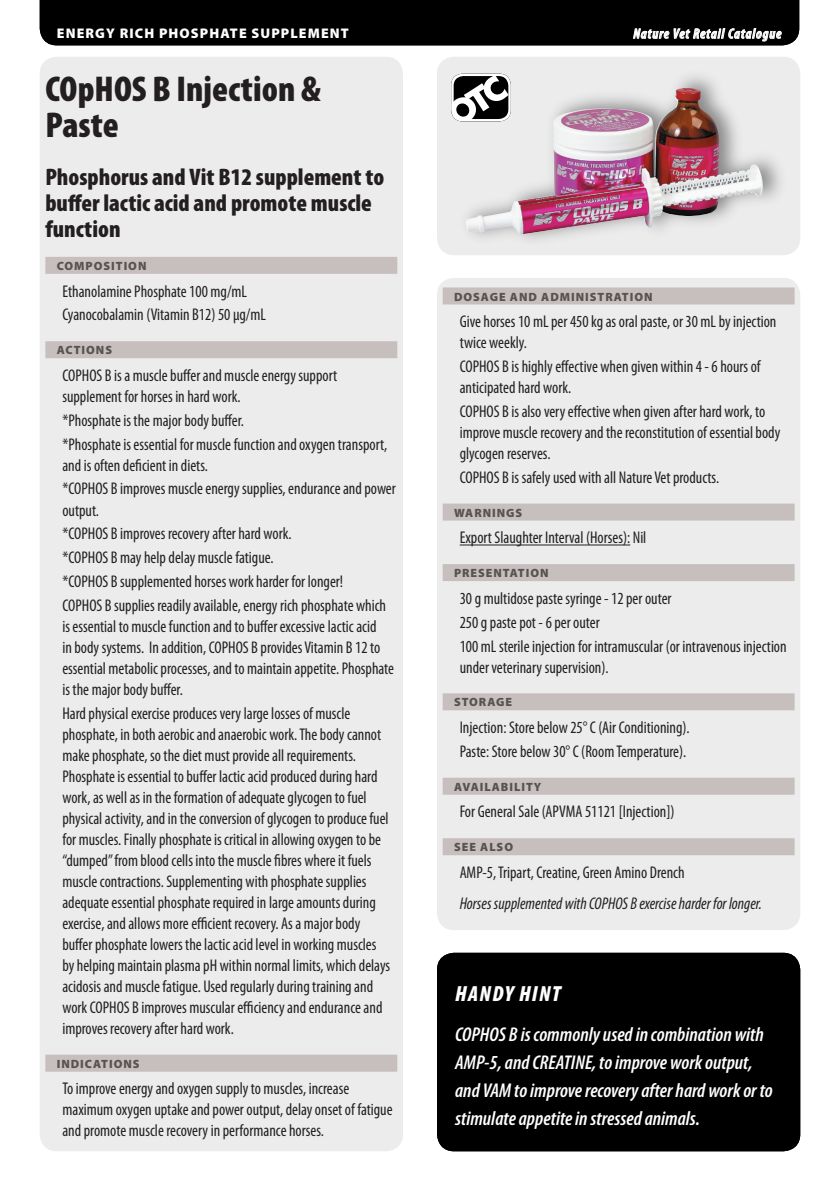
<style>
.page{position:relative;width:840px;height:1191px;background:#fff}
.page>*{position:absolute;margin:0;border:0;box-sizing:border-box;transform-origin:0 0}
.t1{font:900 condensed 36px/36px "Myriad Pro";color:#231f20}
.t2{font:900 condensed 24px/26px "Myriad Pro";color:#231f20}
.t3{font:italic 900 condensed 22px "Myriad Pro";letter-spacing:.06em;color:#fff}
.t4{font:italic 600 condensed 20px/28px "Myriad Pro";color:#fff}
.t5{font:condensed 17px/21px "Myriad Pro";color:#231f20;scale:.95 1}
.t6{font:italic condensed 17px/30.8px "Myriad Pro";color:#231f20;scale:.95 1}
.t7{font:900 14px "Myriad Pro";letter-spacing:.08em;color:#fff}
.t8{font:italic 600 condensed 14px "Myriad Pro";letter-spacing:.07em;color:#fff}
.t9{font:900 12px "Myriad Pro";letter-spacing:.08em;color:#575352}
.s1{font-style:normal}
</style>
<div class="page">
<div style="left:40px;top:57px;width:363px;height:1094px;background:#ececec"></div>
<div style="left:437px;top:57px;width:362px;height:198px;background:#ececec"></div>
<div style="left:437px;top:278px;width:362px;height:652px;background:#ececec"></div>
<div style="left:456px;top:68px;width:331px;height:181px;background:#231f20;opacity:.5"></div>
<img style="left:466px;top:88px;width:296px;height:131px">
<div style="left:437px;top:952px;width:362px;height:199px;background:#000"></div>
<svg style="left:451px;top:74px;width:59px;height:47px"></svg>
<div style="left:45px;top:257px;width:352px;height:17px;background:#c6bfbd"></div>
<div style="left:45px;top:341px;width:352px;height:17px;background:#c6bfbd"></div>
<div style="left:45px;top:1054px;width:352px;height:17px;background:#c6bfbd"></div>
<div style="left:40px;top:0;width:758px;height:45px;background:#000"></div>
<div style="left:442px;top:287px;width:352px;height:17px;background:#c6bfbd"></div>
<div style="left:442px;top:503px;width:352px;height:17px;background:#c6bfbd"></div>
<hr style="left:459px;top:544px;width:171px;height:1px;background:#231f20">
<div style="left:442px;top:564px;width:352px;height:17px;background:#c6bfbd"></div>
<div style="left:442px;top:693px;width:352px;height:17px;background:#c6bfbd"></div>
<div style="left:442px;top:777px;width:352px;height:17px;background:#c6bfbd"></div>
<div style="left:442px;top:838px;width:352px;height:17px;background:#c6bfbd"></div>
<p class="t7" style="left:57px;top:26px;width:293px">ENERGY RICH PHOSPHATE SUPPLEMENT</p>
<p class="t8" style="left:633px;top:26px;width:149px">Nature Vet Retail Catalogue</p>
<p class="t1" style="left:45px;top:71px;width:277px">COpHOS B Injection &amp;<br>Paste</p>
<p class="t2" style="left:45px;top:165px;width:340px">Phosphorus and Vit B12 supplement to buffer lactic acid and promote muscle function</p>
<p class="t9" style="left:57px;top:259px;width:91px">COMPOSITION</p>
<p class="t5" style="left:62px;top:279px;width:216px;line-height:23.8px">Ethanolamine Phosphate 100 mg/mL<br>Cyanocobalamin (Vitamin B12) 50 µg/mL</p>
<p class="t9" style="left:57px;top:343px;width:57px">ACTIONS</p>
<p class="t5" style="left:62px;top:365px;width:290px">COPHOS B is a muscle buffer and muscle energy support supplement for horses in hard work.</p>
<p class="t5" style="left:62px;top:408px;width:343px;line-height:23.8px">*Phosphate is the major body buffer.<br>*Phosphate is essential for muscle function and oxygen transport,</p>
<p class="t5" style="left:62px;top:453px;width:352px;line-height:23.8px">and is often deficient in diets.<br>*COPHOS B improves muscle energy supplies, endurance and power</p>
<p class="t5" style="left:62px;top:498px;width:342px;line-height:23.8px">output.<br>*COPHOS B improves recovery after hard work.<br>*COPHOS B may help delay muscle fatigue.<br>*COPHOS B supplemented horses work harder for longer!<br>COPHOS B supplies readily available, energy rich phosphate which</p>
<p class="t5" style="left:62px;top:616px;width:350px">is essential to muscle function and to buffer excessive lactic acid<br>in body systems. In addition, COPHOS B provides Vitamin B 12 to essential metabolic processes, and to maintain appetite. Phosphate is the major body buffer.</p>
<p class="t5" style="left:62px;top:703px;width:346px">Hard physical exercise produces very large losses of muscle phosphate, in both aerobic and anaerobic work. The body cannot make phosphate, so the diet must provide all requirements.<br>Phosphate is essential to buffer lactic acid produced during hard work, as well as in the formation of adequate glycogen to fuel physical activity, and in the conversion of glycogen to produce fuel for muscles. Finally phosphate is critical in allowing oxygen to be “dumped” from blood cells into the muscle fibres where it fuels muscle contractions. Supplementing with phosphate supplies adequate essential phosphate required in large amounts during exercise, and allows more efficient recovery. As a major body buffer phosphate lowers the lactic acid level in working muscles by helping maintain plasma pH within normal limits, which delays acidosis and muscle fatigue. Used regularly during training and work COPHOS B improves muscular efficiency and endurance and improves recovery after hard work.</p>
<p class="t9" style="left:57px;top:1056px;width:84px">INDICATIONS</p>
<p class="t5" style="left:62px;top:1078px;width:349px">To improve energy and oxygen supply to muscles, increase maximum oxygen uptake and power output, delay onset of fatigue and promote muscle recovery in performance horses.</p>
<p class="t9" style="left:454px;top:290px;width:200px">DOSAGE AND ADMINISTRATION</p>
<p class="t5" style="left:459px;top:311px;width:335px">Give horses 10 mL per 450 kg as oral paste, or 30 mL by injection twice weekly.</p>
<p class="t5" style="left:459px;top:356px;width:318px">COPHOS B is highly effective when given within 4 - 6 hours of anticipated hard work.</p>
<p class="t5" style="left:459px;top:401px;width:339px">COPHOS B is also very effective when given after hard work, to improve muscle recovery and the reconstitution of essential body glycogen reserves.</p>
<p class="t5" style="left:459px;top:467px;width:274px">COPHOS B is safely used with all Nature Vet products.</p>
<p class="t9" style="left:454px;top:506px;width:70px">WARNINGS</p>
<p class="t5" style="left:459px;top:527px;width:198px">Export Slaughter Interval (Horses): Nil</p>
<p class="t9" style="left:454px;top:566px;width:96px">PRESENTATION</p>
<p class="t5" style="left:459px;top:586px;width:345px;line-height:23.8px">30 g multidose paste syringe - 12 per outer<br>250 g paste pot - 6 per outer<br>100 mL sterile injection for intramuscular (or intravenous injection</p>
<p class="t5" style="left:459px;top:656px;width:158px">under veterinary supervision).</p>
<p class="t9" style="left:454px;top:695px;width:59px">STORAGE</p>
<p class="t5" style="left:459px;top:716px;width:243px;line-height:23.8px">Injection: Store below 25° C (Air Conditioning).<br>Paste: Store below 30° C (Room Temperature).</p>
<p class="t9" style="left:454px;top:780px;width:89px">AVAILABILITY</p>
<p class="t5" style="left:459px;top:801px;width:227px">For General Sale (APVMA 51121 [Injection])</p>
<p class="t9" style="left:454px;top:840px;width:61px">SEE ALSO</p>
<p class="t6" style="left:459px;top:857px;width:319px"><span class="s1">AMP-5, Tripart, Creatine, Green Amino Drench<br></span>Horses supplemented with COPHOS B exercise harder for longer.</p>
<p class="t3" style="left:455px;top:982px;width:107px">HANDY HINT</p>
<p class="t4" style="left:455px;top:1020px;width:319px">COPHOS B is commonly used in combination with AMP-5, and CREATINE, to improve work output, and VAM to improve recovery after hard work or to stimulate appetite in stressed animals.</p>
</div>
